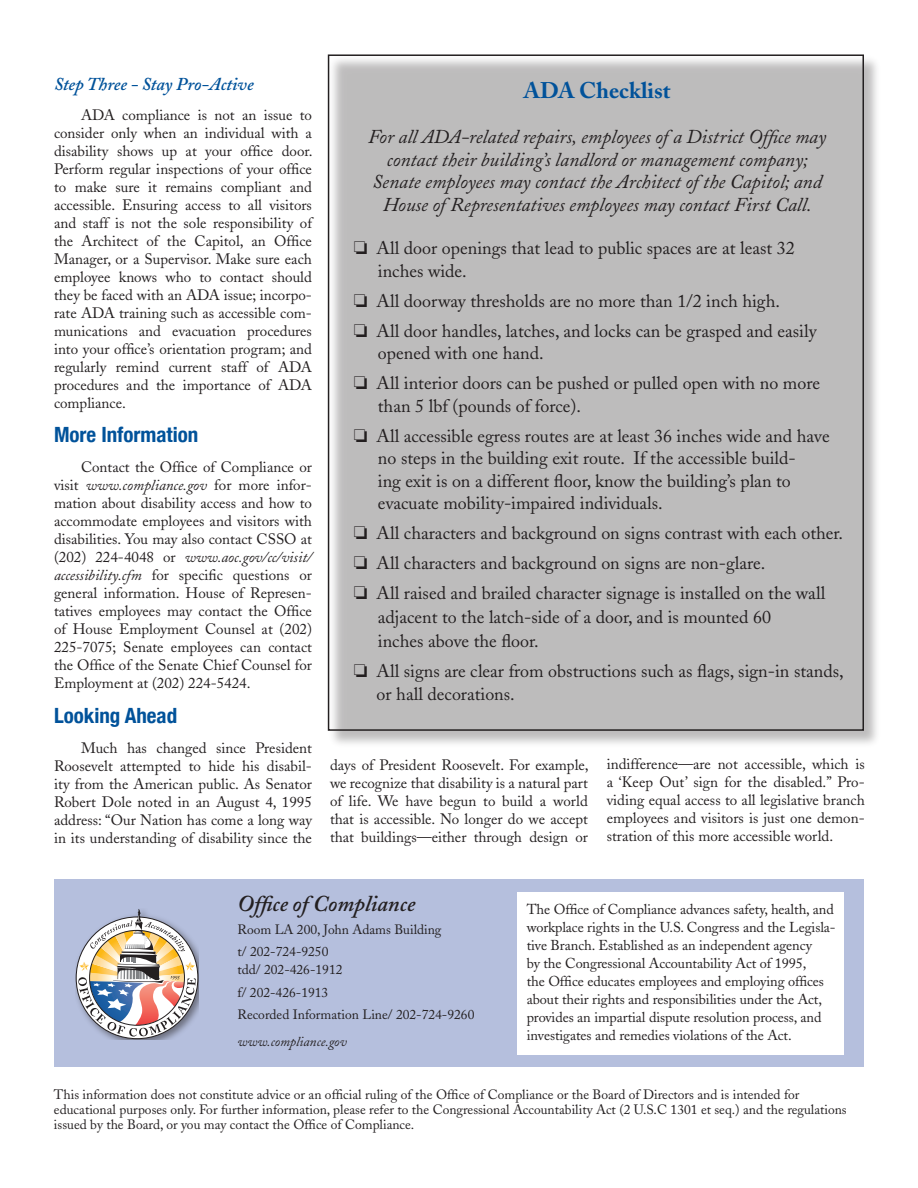
<style>
.page{position:relative;width:918px;height:1188px;background:#fff}
.page>*{position:absolute;margin:0;border:0;box-sizing:border-box;transform-origin:0 0}
.t1{font:italic 600 22.5px "Adobe Caslon";color:#231f20}
.t2{font:700 22.5px "Adobe Caslon";color:#01529a}
.t3{font:700 condensed 21px "Helvetica Neue";color:#01529a}
.t4{font:italic 19.5px "Adobe Caslon";color:#231f20}
.t5{font:18px/22.5px "Adobe Caslon";color:#231f20;text-align:center}
.t6{font:italic 600 18px "Adobe Caslon";color:#01529a}
.t7{font:15px/18px "Adobe Caslon";color:#231f20}
.t8{font:italic 15px "Adobe Caslon";color:#231f20}
.t9{font:14.25px/18px "Adobe Caslon";letter-spacing:-.005em;color:#231f20}
.t10{font:13.5px/15px "Adobe Caslon";color:#231f20}
.t11{font:italic 13.5px "Adobe Caslon";color:#231f20}
.s1{font-style:italic}
.s2{font-style:normal}
</style>
<div class="page">
<div style="left:54px;top:880px;width:810px;height:187px;background:#b5bfdd"></div>
<div style="left:517px;top:892px;width:327px;height:163px;background:#fff"></div>
<div style="left:327px;top:54px;width:556px;height:696px;background:#231f20;opacity:.3"></div>
<div style="left:76px;top:909px;width:122px;height:130px;background:#231f20;opacity:.5"></div>
<svg style="left:78px;top:909px;width:118px;height:128px"></svg>
<h3 class="t6" style="left:54px;top:74px;width:201px">Step Three - Stay Pro-Active</h3>
<h2 class="t2" style="left:524px;top:77px;width:148px">ADA Checklist</h2>
<p class="t7" style="left:54px;top:106px;width:260px;text-align:right">ADA compliance is not an issue to consider only when an individual with a</p>
<p class="t4" style="left:368px;top:126px;width:459px">For all ADA-related repairs, employees of a District Office may</p>
<p class="t7" style="left:54px;top:142px;width:260px">disability shows up at your office door.</p>
<p class="t4" style="left:387px;top:148px;width:423px">contact their building’s landlord or management company;</p>
<p class="t7" style="left:54px;top:160px;width:259px">Perform regular inspections of your office to make sure it remains compliant and</p>
<p class="t4" style="left:372px;top:171px;width:451px">Senate employees may contact the Architect of the Capitol; and</p>
<p class="t7" style="left:54px;top:196px;width:259px">accessible. Ensuring access to all visitors</p>
<p class="t4" style="left:383px;top:193px;width:430px">House of Representatives employees may contact First Call.</p>
<p class="t7" style="left:54px;top:214px;width:259px">and staff is not the sole responsibility of the Architect of the Capitol, an Office</p>
<p class="t5" style="left:354px;top:237px;width:443px">❏ All door openings that lead to public spaces are at least 32</p>
<p class="t7" style="left:54px;top:250px;width:260px">Manager, or a Supervisor. Make sure each employee knows who to contact should</p>
<p class="t5" style="left:378px;top:259px;width:90px">inches wide.</p>
<p class="t7" style="left:54px;top:286px;width:259px">they be faced with an ADA issue; incorpo-</p>
<p class="t5" style="left:354px;top:289px;width:428px">❏ All doorway thresholds are no more than 1/2 inch high.</p>
<p class="t7" style="left:54px;top:304px;width:259px">rate ADA training such as accessible com&shy;munications and evacuation procedures</p>
<p class="t5" style="left:354px;top:319px;width:465px">❏ All door handles, latches, and locks can be grasped and easily</p>
<p class="t7" style="left:54px;top:340px;width:259px">into your office’s orientation program; and</p>
<p class="t5" style="left:378px;top:342px;width:167px">opened with one hand.</p>
<p class="t7" style="left:54px;top:358px;width:259px">regularly remind current staff of ADA procedures and the importance of ADA</p>
<p class="t5" style="left:354px;top:372px;width:468px">❏ All interior doors can be pushed or pulled open with no more</p>
<p class="t7" style="left:54px;top:394px;width:73px">compliance.</p>
<p class="t5" style="left:378px;top:394px;width:205px">than 5 lbf (pounds of force).</p>
<h2 class="t3" style="left:54px;top:422px;width:146px">More Information</h2>
<p class="t5" style="left:354px;top:424px;width:477px">❏ All accessible egress routes are at least 36 inches wide and have no steps in the building exit route. If the accessible build-</p>
<p class="t7" style="left:54px;top:458px;width:260px;text-align:right">Contact the Office of Compliance or visit <span class="s1">www.compliance.gov</span> for more infor-</p>
<p class="t5" style="left:378px;top:469px;width:414px">ing exit is on a different floor, know the building’s plan to</p>
<p class="t7" style="left:54px;top:494px;width:259px">mation about disability access and how to</p>
<p class="t5" style="left:378px;top:492px;width:286px">evacuate mobility-impaired individuals.</p>
<p class="t7" style="left:54px;top:512px;width:260px">accommodate employees and visitors with disabilities. You may also contact CSSO at</p>
<p class="t5" style="left:354px;top:522px;width:491px">❏ All characters and background on signs contrast with each other.</p>
<p class="t8" style="left:54px;top:549px;width:260px"><span class="s2">(202) 224-4048 or</span> www.aoc.gov/cc/visit/</p>
<p class="t5" style="left:354px;top:552px;width:413px">❏ All characters and background on signs are non-glare.</p>
<p class="t7" style="left:54px;top:566px;width:259px"><span class="s1">accessibility.cfm</span> for specific questions or general information. House of Represen-</p>
<p class="t5" style="left:354px;top:582px;width:473px">❏ All raised and brailed character signage is installed on the wall</p>
<p class="t7" style="left:54px;top:602px;width:260px">tatives employees may contact the Office</p>
<p class="t5" style="left:378px;top:606px;width:395px">adjacent to the latch-side of a door, and is mounted 60</p>
<p class="t7" style="left:54px;top:620px;width:260px">of House Employment Counsel at (202)<br>225-7075; Senate employees can contact</p>
<p class="t5" style="left:378px;top:630px;width:162px">inches above the floor.</p>
<p class="t7" style="left:54px;top:656px;width:260px">the Office of the Senate Chief Counsel for</p>
<p class="t5" style="left:354px;top:660px;width:492px">❏ All signs are clear from obstructions such as flags, sign-in stands,</p>
<p class="t7" style="left:54px;top:674px;width:198px">Employment at (202) 224-5424.</p>
<p class="t5" style="left:377px;top:682px;width:140px">or hall decorations.</p>
<h2 class="t3" style="left:54px;top:702px;width:125px">Looking Ahead</h2>
<p class="t7" style="left:54px;top:739px;width:812px;text-indent:27px">Much has changed since President<br>Roosevelt attempted to hide his disabil- days of President Roosevelt. For example, indifference—are not accessible, which is ity from the American public. As Senator we recognize that disability is a natural part</p>
<p class="t7" style="left:607px;top:773px;width:259px">a ‘Keep Out’ sign for the disabled.” Pro-</p>
<p class="t7" style="left:54px;top:791px;width:812px;line-height:18.8px;text-align:justify;text-indent:553px">viding equal access to all legislative branch address: “Our Nation has come a long way that is accessible. No longer do we accept employees and visitors is just one demon&shy;in its understanding of disability since the that buildings—either through design or</p>
<p class="t7" style="left:54px;top:792px;width:535px">Robert Dole noted in an August 4, 1995 of life. We have begun to build a world</p>
<p class="t7" style="left:607px;top:827px;width:228px">stration of this more accessible world.</p>
<p class="t1" style="left:238px;top:891px;width:179px">Office of Compliance</p>
<p class="t9" style="left:527px;top:900px;width:309px">The Office of Compliance advances safety, health, and</p>
<p class="t10" style="left:238px;top:922px;width:205px">Room LA 200, John Adams Building</p>
<p class="t9" style="left:527px;top:918px;width:310px">workplace rights in the U.S. Congress and the Legisla&shy;tive Branch. Established as an independent agency</p>
<p class="t10" style="left:238px;top:944px;width:92px">t/ 202-724-9250</p>
<p class="t9" style="left:527px;top:954px;width:281px">by the Congressional Accountability Act of 1995,</p>
<p class="t10" style="left:238px;top:962px;width:106px">tdd/ 202-426-1912</p>
<p class="t9" style="left:527px;top:972px;width:299px">the Office educates employees and employing offices</p>
<p class="t10" style="left:238px;top:985px;width:92px">f/ 202-426-1913</p>
<p class="t9" style="left:527px;top:990px;width:297px">about their rights and responsibilities under the Act,</p>
<p class="t10" style="left:238px;top:1007px;width:238px">Recorded Information Line/ 202-724-9260</p>
<p class="t9" style="left:527px;top:1008px;width:296px">provides an impartial dispute resolution process, and investigates and remedies violations of the Act.</p>
<p class="t11" style="left:238px;top:1034px;width:111px">www.compliance.gov</p>
<p class="t10" style="left:54px;top:1087px;width:794px">This information does not constitute advice or an official ruling of the Office of Compliance or the Board of Directors and is intended for educational purposes only. For further information, please refer to the Congressional Accountability Act (2 U.S.C 1301 et seq.) and the regulations issued by the Board, or you may contact the Office of Compliance.</p>
</div>
